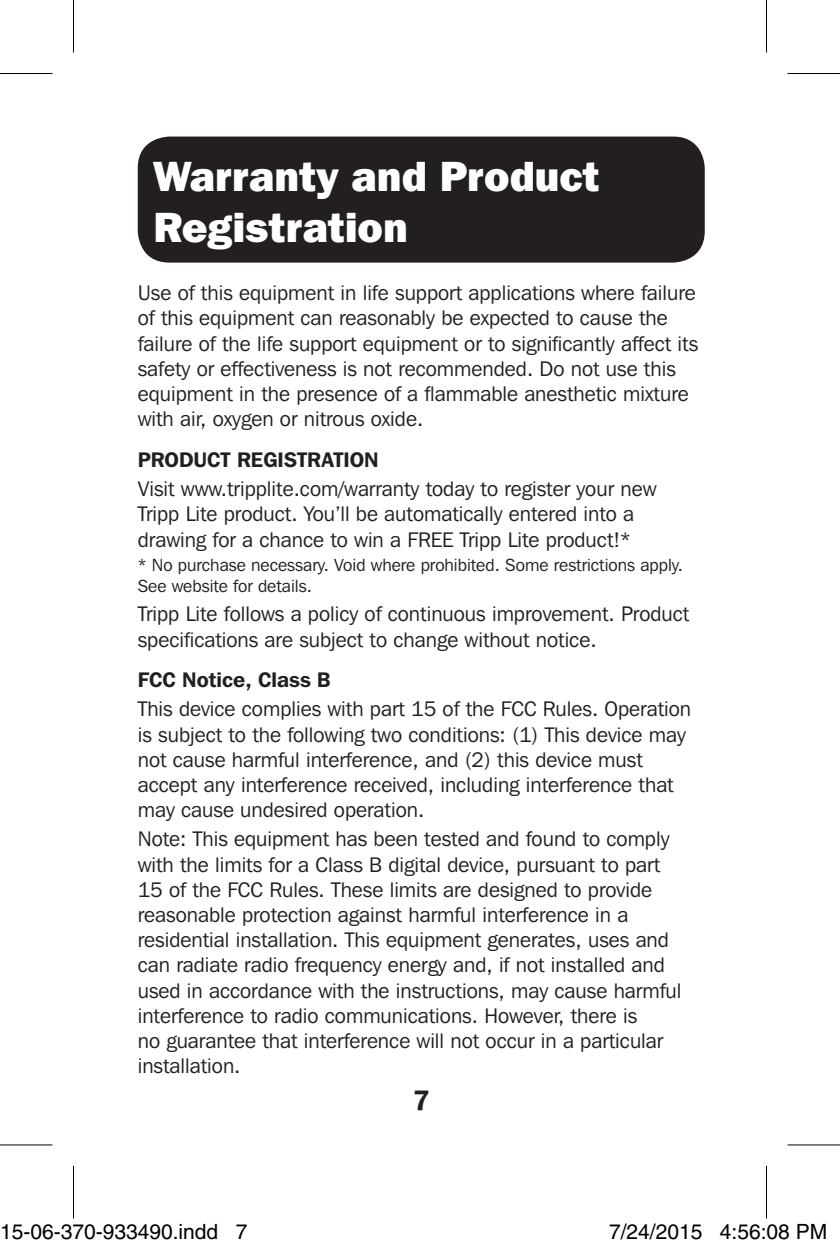
<style>
.page{position:relative;width:840px;height:1250px;background:#fff}
.page>*{position:absolute;margin:0;border:0;box-sizing:border-box;transform-origin:0 0}
.t1{font:800 42px/50.4px "Franklin Gothic IT Cby BT";color:#fff}
.t2{font:600 28px "Franklin Gothic IT Cby BT";color:#231f20}
.t3{font:21px/25.2px "Franklin Gothic IT Cby BT";color:#231f20}
.t4{font:21px "Helvetica";color:#000}
.t5{font:600 21px "Franklin Gothic IT Cby BT";color:#231f20}
.t6{font:17.5px/21px "Franklin Gothic IT Cby BT";color:#231f20}
</style>
<div class="page">
<div style="left:138px;top:136px;width:567px;height:126px;background:#231f20;border-radius:32px"></div>
<svg style="left:0;top:1145px;width:52px;height:1px"></svg>
<svg style="left:788px;top:1145px;width:52px;height:1px"></svg>
<hr style="left:0;top:73px;width:52px;height:1px;background:#000">
<hr style="left:788px;top:73px;width:52px;height:1px;background:#000">
<hr style="left:0;top:1144px;width:52px;height:1px;background:#000">
<hr style="left:788px;top:1144px;width:52px;height:1px;background:#000">
<hr style="left:73px;top:0;width:1px;height:52px;background:#000">
<hr style="left:73px;top:1166px;width:1px;height:52px;background:#000">
<hr style="left:766px;top:0;width:1px;height:52px;background:#000">
<hr style="left:766px;top:1166px;width:1px;height:52px;background:#000">
<div style="left:32px;top:1225px;width:8px;height:13px;border:1px solid #fff;border-radius:50%"></div>
<div style="left:30px;top:1224px;width:12px;height:16px;border:1px solid #fff;border-radius:50%"></div>
<div style="left:86px;top:1225px;width:8px;height:13px;border:1px solid #fff;border-radius:50%"></div>
<div style="left:84px;top:1224px;width:12px;height:16px;border:1px solid #fff;border-radius:50%"></div>
<div style="left:163px;top:1225px;width:8px;height:13px;border:1px solid #fff;border-radius:50%"></div>
<div style="left:161px;top:1224px;width:12px;height:16px;border:1px solid #fff;border-radius:50%"></div>
<div style="left:669px;top:1225px;width:8px;height:13px;border:1px solid #fff;border-radius:50%"></div>
<div style="left:667px;top:1224px;width:12px;height:16px;border:1px solid #fff;border-radius:50%"></div>
<div style="left:769px;top:1225px;width:7px;height:13px;border:1px solid #fff;border-radius:50%"></div>
<div style="left:767px;top:1224px;width:11px;height:16px;border:1px solid #fff;border-radius:50%"></div>
<p class="t1" style="left:154px;top:150px;width:448px">Warranty and Product<br>Registration</p>
<p class="t3" style="left:138px;top:280px;width:562px">Use of this equipment in life support applications where failure of this equipment can reasonably be expected to cause the failure of the life support equipment or to significantly affect its safety or effectiveness is not recommended. Do not use this equipment in the presence of a flammable anesthetic mixture with air, oxygen or nitrous oxide.</p>
<p class="t5" style="left:138px;top:446px;width:242px">PRODUCT REGISTRATION</p>
<p class="t3" style="left:138px;top:476px;width:520px">Visit www.tripplite.com/warranty today to register your new<br>Tripp Lite product. You’ll be automatically entered into a drawing for a chance to win a FREE Tripp Lite product!*</p>
<p class="t6" style="left:138px;top:554px;width:547px">* No purchase necessary. Void where prohibited. Some restrictions apply.<br>See website for details.</p>
<p class="t3" style="left:138px;top:601px;width:553px">Tripp Lite follows a policy of continuous improvement. Product specifications are subject to change without notice.</p>
<p class="t5" style="left:138px;top:667px;width:194px">FCC Notice, Class B</p>
<p class="t3" style="left:138px;top:696px;width:555px">This device complies with part 15 of the FCC Rules. Operation is subject to the following two conditions: (1) This device may not cause harmful interference, and (2) this device must accept any interference received, including interference that may cause undesired operation.</p>
<p class="t3" style="left:138px;top:826px;width:545px">Note: This equipment has been tested and found to comply with the limits for a Class B digital device, pursuant to part 15 of the FCC Rules. These limits are designed to provide reasonable protection against harmful interference in a residential installation. This equipment generates, uses and can radiate radio frequency energy and, if not installed and used in accordance with the instructions, may cause harmful interference to radio communications. However, there is<br>no guarantee that interference will not occur in a particular installation.</p>
<h2 class="t2" style="left:413px;top:1082px;width:19px">7</h2>
<p class="t4" style="left:0;top:1219px;width:249px">15-06-370-933490.indd 7</p>
<p class="t4" style="left:609px;top:1219px;width:220px">7/24/2015 4:56:08 PM</p>
</div>
